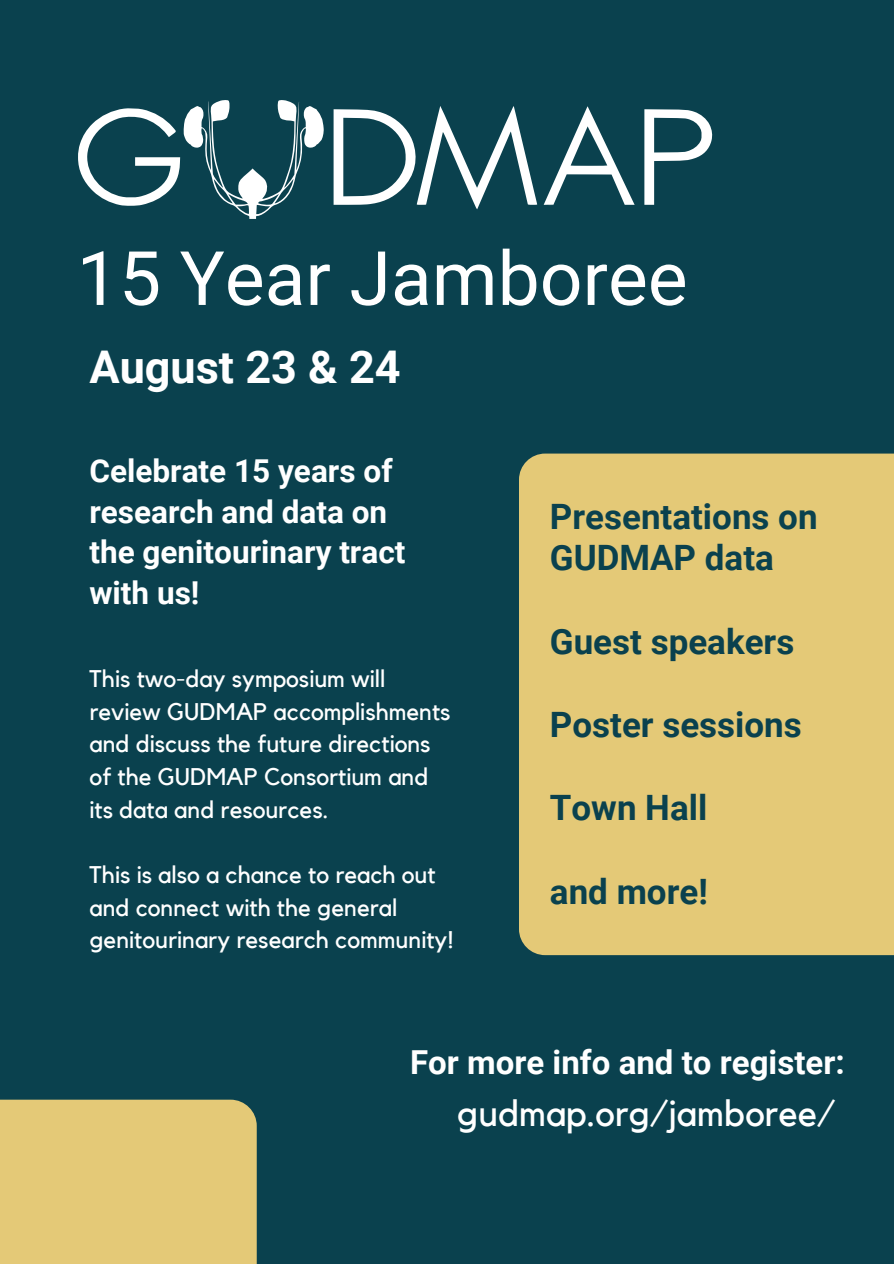
<style>
.page{position:relative;width:894px;height:1264px;background:#fff}
.page>*{position:absolute;margin:0;border:0;box-sizing:border-box;transform-origin:0 0}
.t1{font:75px "Roboto";color:#fff}
.t2{font:700 45px "Roboto";color:#fff}
.t3{font:36.45px "Kollektif";color:#fff}
.t4{font:700 34.95px/41.7px "Roboto";color:#0a414e}
.t5{font:700 33px "Roboto";color:#fff}
.t6{font:700 31.5px/40.5px "Roboto";color:#fff}
.t7{font:24px/32.7px "Kollektif";color:#fff}
</style>
<div class="page">
<div style="left:0;top:0;width:893px;height:1263px;background:#0a414e"></div>
<div style="left:519px;top:453px;width:374px;height:502px;background:#e4c977"></div>
<div style="left:0;top:1099px;width:257px;height:164px;background:#e4c977"></div>
<svg style="left:543px;top:106px;width:91px;height:99px"></svg>
<svg style="left:78px;top:100px;width:246px;height:119px"></svg>
<svg style="left:333px;top:106px;width:204px;height:104px"></svg>
<svg style="left:644px;top:109px;width:68px;height:96px"></svg>
<p class="t1" style="left:77px;top:235px;width:612px">15 Year Jamboree</p>
<p class="t2" style="left:89px;top:341px;width:313px">August 23 &amp; 24</p>
<p class="t6" style="left:89px;top:451px;width:317px">Celebrate 15 years of research and data on the genitourinary tract with us!</p>
<p class="t7" style="left:89px;top:663px;width:362px">This two-day symposium will review GUDMAP accomplishments and discuss the future directions of the GUDMAP Consortium and its data and resources.</p>
<p class="t7" style="left:89px;top:859px;width:365px">This is also a chance to reach out and connect with the general genitourinary research community!</p>
<p class="t4" style="left:549px;top:496px;width:269px">Presentations on<br>GUDMAP data</p>
<p class="t4" style="left:549px;top:621px;width:246px">Guest speakers</p>
<p class="t4" style="left:549px;top:704px;width:253px">Poster sessions</p>
<p class="t4" style="left:549px;top:787px;width:159px">Town Hall</p>
<p class="t4" style="left:549px;top:870px;width:159px">and more!</p>
<p class="t5" style="left:410px;top:1043px;width:436px">For more info and to register:</p>
<p class="t3" style="left:457px;top:1096px;width:379px">gudmap.org/jamboree/</p>
</div>
